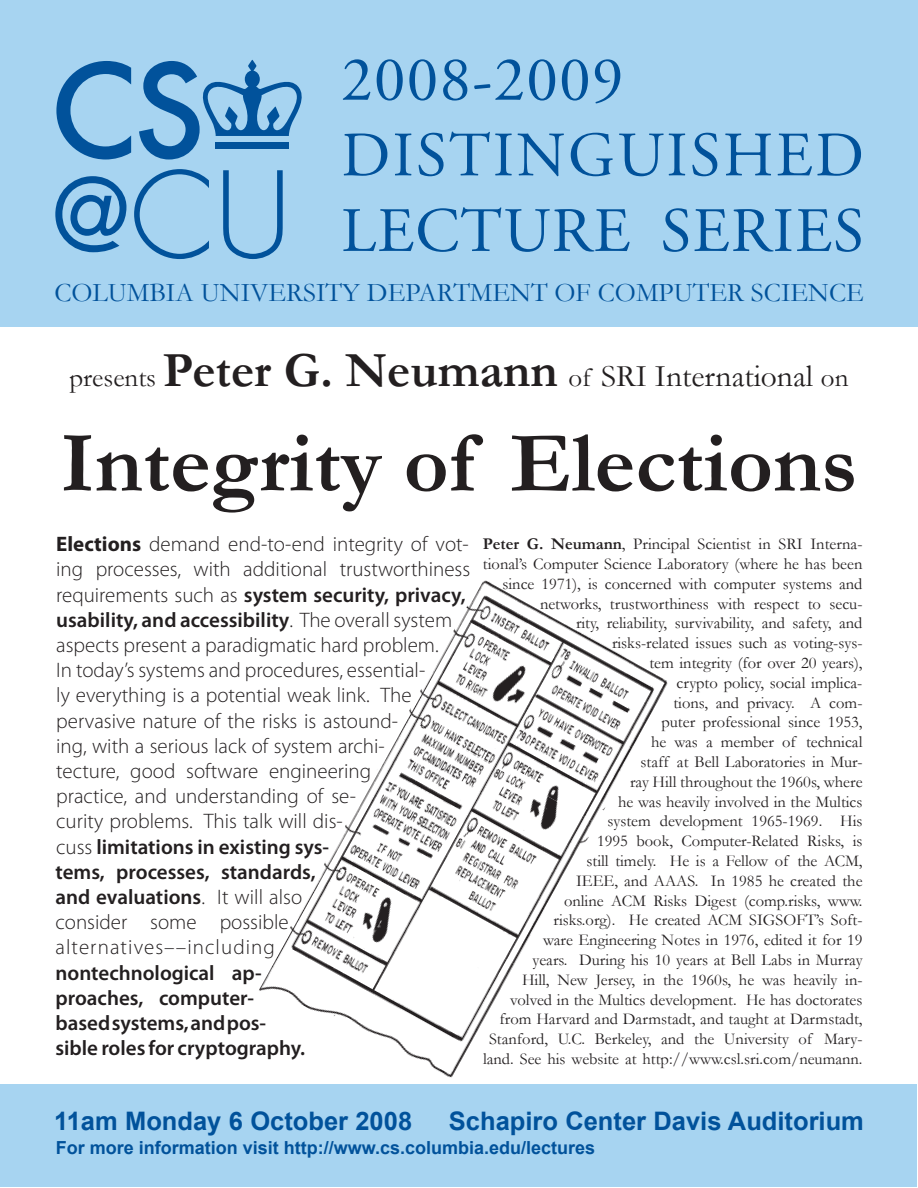
<style>
.page{position:relative;width:918px;height:1188px;background:#fff}
.page>*{position:absolute;margin:0;border:0;box-sizing:border-box;transform-origin:0 0}
.t1{font:700 87px "Garamond";color:#231f20}
.t2{font:63px/75.6px "Adobe Garamond Pro";letter-spacing:.02em;color:#01529b}
.t3{font:31.5px "Garamond";color:#231f20}
.t4{font:27px "Garamond";color:#01529b}
.t5{font:700 25.5px "Arial";color:#01529b}
.t6{font:300 21px/25.2px "Myriad Pro";color:#231f20}
.t7{font:600 21px/25.2px "Myriad Pro";color:#231f20}
.t8{font:700 18px "Arial";color:#01529b}
.t9{font:16.5px/19.8px "Garamond";color:#231f20;text-align:right}
.s1{font-size:27px}
.s2{font-weight:700;font-size:49.5px}
.s3{font-weight:700}
.s4{font-weight:600}
</style>
<div class="page">
<img style="left:409px;top:580px;width:259px;height:235px">
<img style="left:330px;top:717px;width:266px;height:241px">
<img style="left:254px;top:860px;width:264px;height:225px">
<div style="left:1px;top:1085px;width:916px;height:102px;background:#a7d4f1"></div>
<div style="left:0;top:0;width:918px;height:327px;background:#a7d4f1"></div>
<svg style="left:55px;top:176px;width:71px;height:76px"></svg>
<svg style="left:134px;top:169px;width:75px;height:90px"></svg>
<svg style="left:223px;top:170px;width:60px;height:89px"></svg>
<svg style="left:56px;top:60px;width:246px;height:100px"></svg>
<h2 class="t2" style="left:341px;top:44px;width:524px">2008-2009<br>DISTINGUISHED<br>LECTURE SERIES</h2>
<h3 class="t4" style="left:54px;top:276px;width:811px">COLUMBIA UNIVERSITY DEPARTMENT OF COMPUTER SCIENCE</h3>
<h3 class="t3" style="left:69px;top:358px;width:780px"><span class="s1">presents</span> <span class="s2">Peter G. Neumann</span> <span class="s1">of</span> SRI International <span class="s1">on</span></h3>
<h1 class="t1" style="left:60px;top:411px;width:799px">Integrity of Elections</h1>
<p class="t6" style="left:55px;top:531px;width:416px"><span class="s3">Elections</span> demand end-to-end integrity of vot&shy;ing processes, with additional trustworthiness requirements such as <span class="s4">system security, privacy, usability, and accessibility</span>. The overall system aspects present a paradigmatic hard problem.<br>In today’s systems and procedures, essential-<br>ly everything is a potential weak link. The pervasive nature of the risks is astound-<br>ing, with a serious lack of system archi-<br>tecture, good software engineering<br>practice, and understanding of se-<br>curity problems. This talk will dis-<br>cuss <span class="s4">limitations in existing sys-<br>tems, processes, standards,<br>and evaluations</span>. It will also<br>consider some possible alternatives––including</p>
<p class="t7" style="left:55px;top:959px;width:251px">nontechnological ap&shy;proaches, computer&shy;based systems, and pos&shy;sible roles for cryptography.</p>
<p class="t9" style="left:483px;top:534px;width:381px"><span class="s3">Peter G. Neumann</span>, Principal Scientist in SRI Interna&shy;tional’s Computer Science Laboratory (where he has been since 1971), is concerned with computer systems and networks, trustworthiness with respect to secu-<br>rity, reliability, survivability, and safety, and<br>risks-related issues such as voting-sys-<br>tem integrity (for over 20 years),<br>crypto policy, social implica-<br>tions, and privacy. A com-<br>puter professional since 1953,<br>he was a member of technical<br>staff at Bell Laboratories in Mur-<br>ray Hill throughout the 1960s, where<br>he was heavily involved in the Multics<br>system development 1965-1969. His<br>1995 book, Computer-Related Risks, is<br>still timely. He is a Fellow of the ACM,<br>IEEE, and AAAS. In 1985 he created the<br>online ACM Risks Digest (comp.risks, www.<br>risks.org). He created ACM SIGSOFT’s Soft-<br>ware Engineering Notes in 1976, edited it for 19<br>years. During his 10 years at Bell Labs in Murray<br>Hill, New Jersey, in the 1960s, he was heavily in&shy;volved in the Multics development. He has doctorates from Harvard and Darmstadt, and taught at Darmstadt, Stanford, U.C. Berkeley, and the University of Mary&shy;land. See his website at http://www.csl.sri.com/neumann.</p>
<h3 class="t5" style="left:54px;top:1104px;width:360px">11am Monday 6 October 2008</h3>
<h3 class="t5" style="left:449px;top:1104px;width:417px">Schapiro Center Davis Auditorium</h3>
<p class="t8" style="left:56px;top:1136px;width:541px">For more information visit http://www.cs.columbia.edu/lectures</p>
</div>
